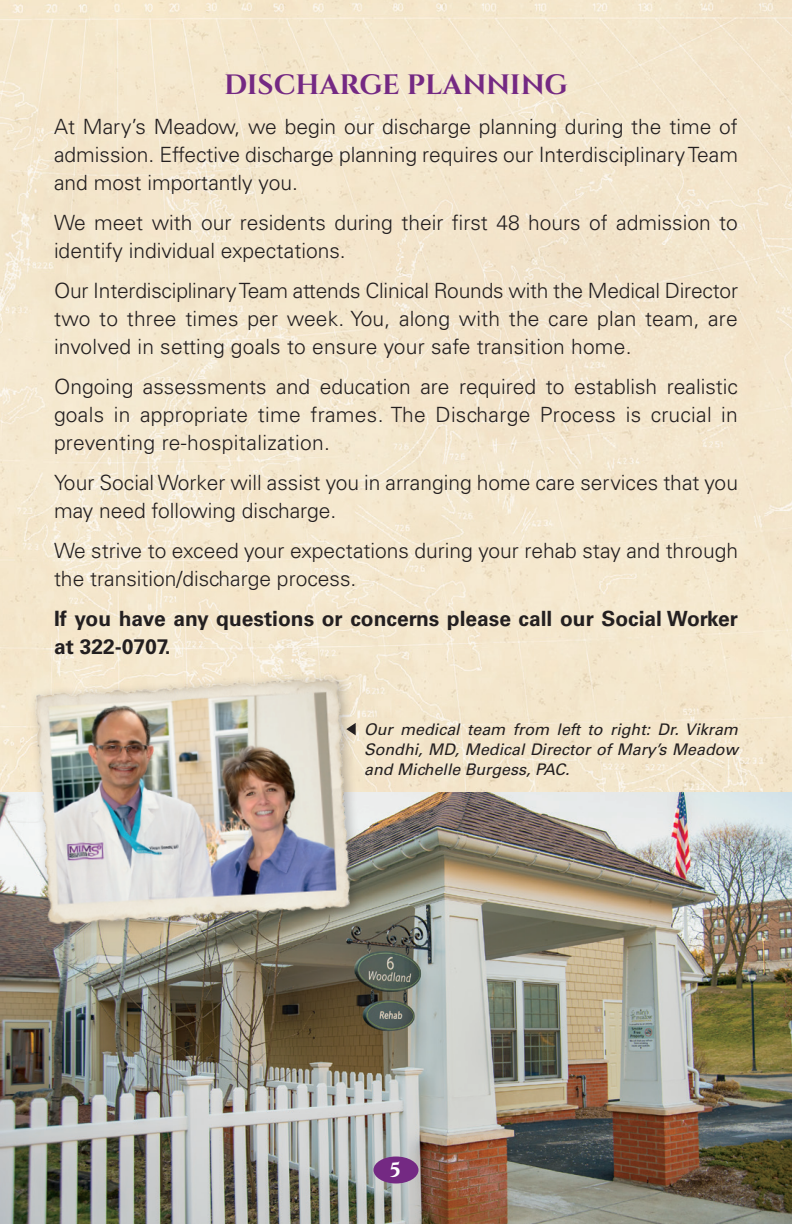
<style>
.page{position:relative;width:792px;height:1224px;background:#fff}
.page>*{position:absolute;margin:0;border:0;box-sizing:border-box;transform-origin:0 0}
.SUBHEAD{font:700 28px "Cinzel";letter-spacing:-.005em;color:#742983}
.body{font:300 21px/28px "Univers LT Std";color:#231f20;text-align:justify}
.body-2{font:700 21px/28px "Univers LT Std";color:#231f20}
.SUBHEAD-2{font:700 20px "Cinzel";color:#fff}
.t1{font:italic 16px/20px "Univers LT Std";color:#231f20;text-align:justify}
</style>
<div class="page">
<img style="left:0;top:0;width:792px;height:792px">
<img style="left:0;top:792px;width:792px;height:432px">
<div style="left:374px;top:1156px;width:44px;height:28px;background:#742983;border-radius:50%"></div>
<img style="left:23px;top:667px;width:341px;height:269px">
<svg style="left:346px;top:723px;width:10px;height:12px"></svg>
<p class="SUBHEAD" style="left:224px;top:68px;width:345px">DISCHARGE PLANNING</p>
<p class="body" style="left:54px;top:113px;width:686px">At Mary’s Meadow, we begin our discharge planning during the time of admission. Effective discharge planning requires our Interdisciplinary Team and most importantly you.</p>
<p class="body" style="left:54px;top:209px;width:685px">We meet with our residents during their first 48 hours of admission to identify individual expectations.</p>
<p class="body" style="left:54px;top:277px;width:686px">Our Interdisciplinary Team attends Clinical Rounds with the Medical Director two to three times per week. You, along with the care plan team, are involved in setting goals to ensure your safe transition home.</p>
<p class="body" style="left:54px;top:373px;width:686px">Ongoing assessments and education are required to establish realistic goals in appropriate time frames. The Discharge Process is crucial in preventing re-hospitalization.</p>
<p class="body" style="left:54px;top:469px;width:686px">Your Social Worker will assist you in arranging home care services that you may need following discharge.</p>
<p class="body" style="left:54px;top:537px;width:686px">We strive to exceed your expectations during your rehab stay and through the transition/discharge process.</p>
<p class="body-2" style="left:54px;top:605px;width:686px">If you have any questions or concerns please call our Social Worker at 322-0707.</p>
<p class="t1" style="left:364px;top:720px;width:375px">Our medical team from left to right: Dr. Vikram Sondhi, MD, Medical Director of Mary’s Meadow and Michelle Burgess, PAC.</p>
<p class="SUBHEAD-2" style="left:390px;top:1157px;width:13px">5</p>
</div>
